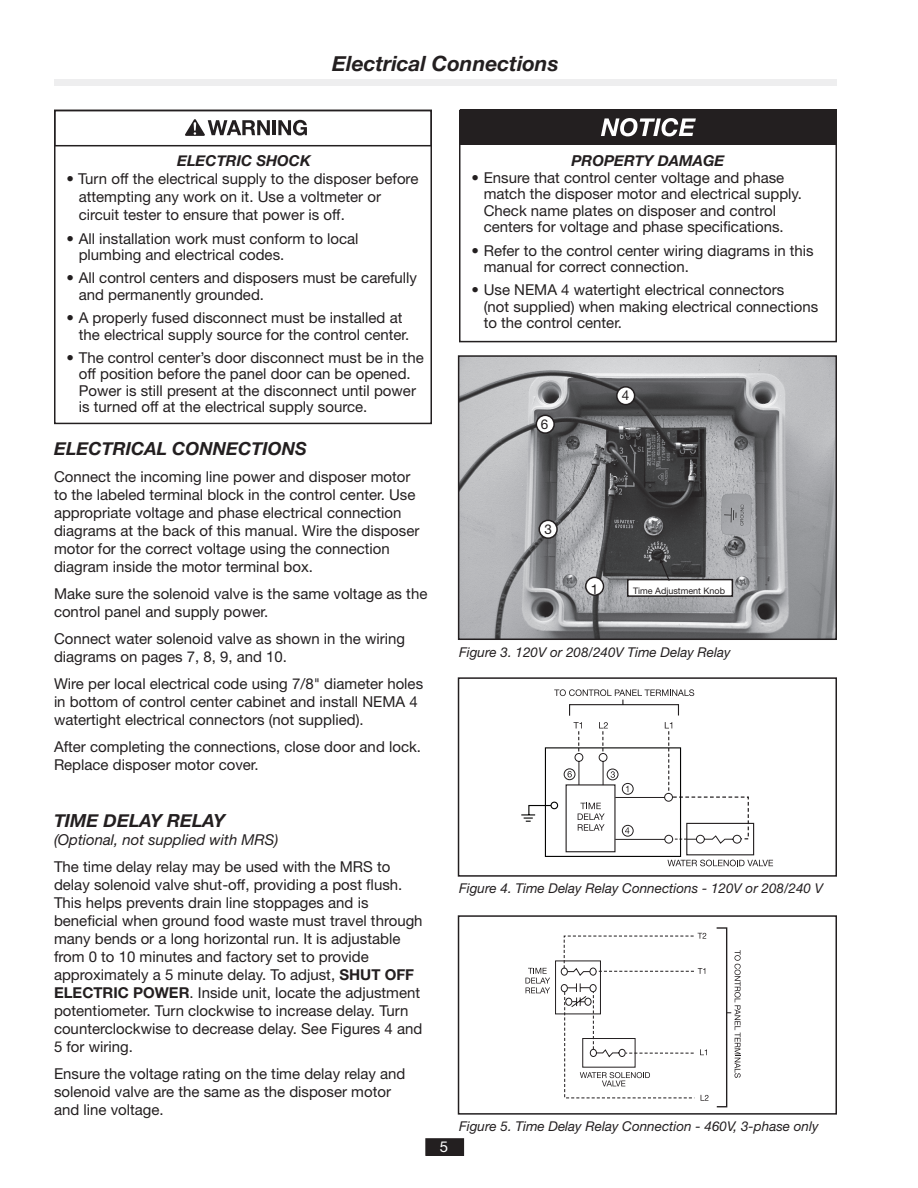
<style>
.page{position:relative;width:918px;height:1188px;background:#fff}
.page>*{position:absolute;margin:0;border:0;box-sizing:border-box;transform-origin:0 0}
.t1{font:italic 700 21px "Helvetica Neue";color:#231f20}
.header2a{font:italic 700 18px "Helvetica Neue";color:#231f20}
.Body{font:15px/18px "Helvetica Neue";color:#231f20}
.Bullets{font:15px/16.5px "Helvetica Neue";color:#231f20}
.header2a-2{font:italic 15px "Helvetica Neue";color:#231f20}
.t2{font:italic 700 15px "Helvetica Neue";color:#231f20}
.t3{font:15px "Helvetica Neue";color:#fff}
.Figure{font:italic 13.5px "Helvetica Neue";color:#231f20}
.t4{font:13.5px "Helvetica Neue";color:#231f20}
.t5{font:9px "Helvetica Neue";color:#231f20}
.s1{font-weight:700}
</style>
<div class="page">
<div style="left:426px;top:1139px;width:37px;height:16px;background:#231f20"></div>
<div style="left:425px;top:1138px;width:39px;height:18px;border:2px solid #231f20"></div>
<div style="left:54px;top:79px;width:783px;height:7px;background:#eeeeef"></div>
<div style="left:54px;top:110px;width:378px;height:314px;border:2px solid #231f20"></div>
<div style="left:459px;top:110px;width:378px;height:232px;border:2px solid #231f20"></div>
<svg style="left:521px;top:689px;width:252px;height:177px"></svg>
<div style="left:458px;top:677px;width:379px;height:200px;border:2px solid #231f20"></div>
<img style="left:461px;top:358px;width:373px;height:279px">
<div style="left:458px;top:355px;width:379px;height:285px;border:2px solid #231f20"></div>
<div style="left:586px;top:577px;width:18px;height:18px;background:#fff;border-radius:50%"></div>
<div style="left:585px;top:577px;width:19px;height:19px;border:2px solid #231f20;border-radius:50%"></div>
<div style="left:539px;top:520px;width:18px;height:18px;background:#fff;border-radius:50%"></div>
<div style="left:538px;top:520px;width:20px;height:19px;border:2px solid #231f20;border-radius:50%"></div>
<div style="left:536px;top:415px;width:18px;height:18px;background:#fff;border-radius:50%"></div>
<div style="left:536px;top:415px;width:19px;height:19px;border:2px solid #231f20;border-radius:50%"></div>
<div style="left:617px;top:387px;width:18px;height:18px;background:#fff;border-radius:50%"></div>
<div style="left:616px;top:386px;width:19px;height:19px;border:2px solid #231f20;border-radius:50%"></div>
<div style="left:628px;top:580px;width:104px;height:16px;background:#fff"></div>
<div style="left:627px;top:579px;width:106px;height:18px;border:2px solid #231f20"></div>
<svg style="left:660px;top:559px;width:11px;height:23px"></svg>
<div style="left:716px;top:927px;width:11px;height:180px;border:1px solid #231f20"></div>
<svg style="left:727px;top:950px;width:14px;height:128px"></svg>
<svg style="left:525px;top:933px;width:184px;height:168px"></svg>
<div style="left:458px;top:915px;width:379px;height:200px;border:2px solid #231f20"></div>
<div style="left:460px;top:110px;width:377px;height:35px;background:#231f20"></div>
<svg style="left:601px;top:118px;width:95px;height:18px"></svg>
<svg style="left:185px;top:119px;width:85px;height:17px"></svg>
<hr style="left:272px;top:120px;width:4px;height:15px;background:#231f20">
<svg style="left:278px;top:120px;width:29px;height:16px"></svg>
<div style="left:54px;top:110px;width:378px;height:36px;border:2px solid #231f20"></div>
<p class="t1" style="left:332px;top:50px;width:228px">Electrical Connections</p>
<p class="t2" style="left:177px;top:152px;width:135px">ELECTRIC SHOCK</p>
<p class="Body" style="left:79px;top:170px;width:341px;text-indent:-12px">• Turn off the electrical supply to the disposer before attempting any work on it. Use a voltmeter or circuit tester to ensure that power is off.</p>
<p class="Bullets" style="left:79px;top:230px;width:281px;text-indent:-12px">• All installation work must conform to local plumbing and electrical codes.</p>
<p class="Bullets" style="left:79px;top:270px;width:340px;text-indent:-12px">• All control centers and disposers must be carefully and permanently grounded.</p>
<p class="Bullets" style="left:79px;top:309px;width:332px;text-indent:-12px">• A properly fused disconnect must be installed at the electrical supply source for the control center.</p>
<p class="Bullets" style="left:79px;top:349px;width:347px;text-indent:-12px">• The control center’s door disconnect must be in the off position before the panel door can be opened.<br>Power is still present at the disconnect until power is turned off at the electrical supply source.</p>
<p class="header2a" style="left:54px;top:437px;width:254px">ELECTRICAL CONNECTIONS</p>
<p class="Body" style="left:54px;top:467px;width:367px">Connect the incoming line power and disposer motor to the labeled terminal block in the control center. Use appropriate voltage and phase electrical connection diagrams at the back of this manual. Wire the disposer motor for the correct voltage using the connection diagram inside the motor terminal box.</p>
<p class="Body" style="left:54px;top:584px;width:375px">Make sure the solenoid valve is the same voltage as the control panel and supply power.</p>
<p class="Body" style="left:54px;top:629px;width:353px">Connect water solenoid valve as shown in the wiring diagrams on pages 7, 8, 9, and 10.</p>
<p class="Body" style="left:54px;top:674px;width:371px">Wire per local electrical code using 7/8" diameter holes in bottom of control center cabinet and install NEMA 4 watertight electrical connectors (not supplied).</p>
<p class="Body" style="left:54px;top:737px;width:369px">After completing the connections, close door and lock.<br>Replace disposer motor cover.</p>
<p class="t2" style="left:572px;top:152px;width:154px">PROPERTY DAMAGE</p>
<p class="Bullets" style="left:484px;top:169px;width:320px;text-indent:-12px">• Ensure that control center voltage and phase match the disposer motor and electrical supply.<br>Check name plates on disposer and control centers for voltage and phase specifications.</p>
<p class="Bullets" style="left:484px;top:242px;width:332px;text-indent:-12px">• Refer to the control center wiring diagrams in this manual for correct connection.</p>
<p class="Bullets" style="left:484px;top:282px;width:336px;text-indent:-12px">• Use NEMA 4 watertight electrical connectors<br>(not supplied) when making electrical connections to the control center.</p>
<p class="t4" style="left:541px;top:416px;width:9px">6</p>
<p class="t4" style="left:544px;top:521px;width:9px">3</p>
<p class="t4" style="left:622px;top:387px;width:9px">4</p>
<p class="t4" style="left:591px;top:581px;width:9px">1</p>
<p class="t5" style="left:633px;top:586px;width:94px">Time Adjustment Knob</p>
<p class="Figure" style="left:459px;top:644px;width:273px">Figure 3. 120V or 208/240V Time Delay Relay</p>
<p class="header2a" style="left:54px;top:810px;width:172px">TIME DELAY RELAY</p>
<p class="header2a-2" style="left:54px;top:831px;width:226px">(Optional, not supplied with MRS)</p>
<p class="Body" style="left:54px;top:858px;width:370px">The time delay relay may be used with the MRS to delay solenoid valve shut-off, providing a post flush.<br>This helps prevents drain line stoppages and is beneficial when ground food waste must travel through many bends or a long horizontal run. It is adjustable from 0 to 10 minutes and factory set to provide approximately a 5 minute delay. To adjust, <span class="s1">SHUT OFF ELECTRIC POWER</span>. Inside unit, locate the adjustment potentiometer. Turn clockwise to increase delay. Turn counterclockwise to decrease delay. See Figures 4 and 5 for wiring.</p>
<p class="Body" style="left:54px;top:1065px;width:353px">Ensure the voltage rating on the time delay relay and solenoid valve are the same as the disposer motor and line voltage.</p>
<p class="Figure" style="left:459px;top:880px;width:366px">Figure 4. Time Delay Relay Connections - 120V or 208/240 V</p>
<p class="t3" style="left:440px;top:1137px;width:10px">5</p>
<p class="Figure" style="left:459px;top:1118px;width:361px">Figure 5. Time Delay Relay Connection - 460V, 3-phase only</p>
</div>
